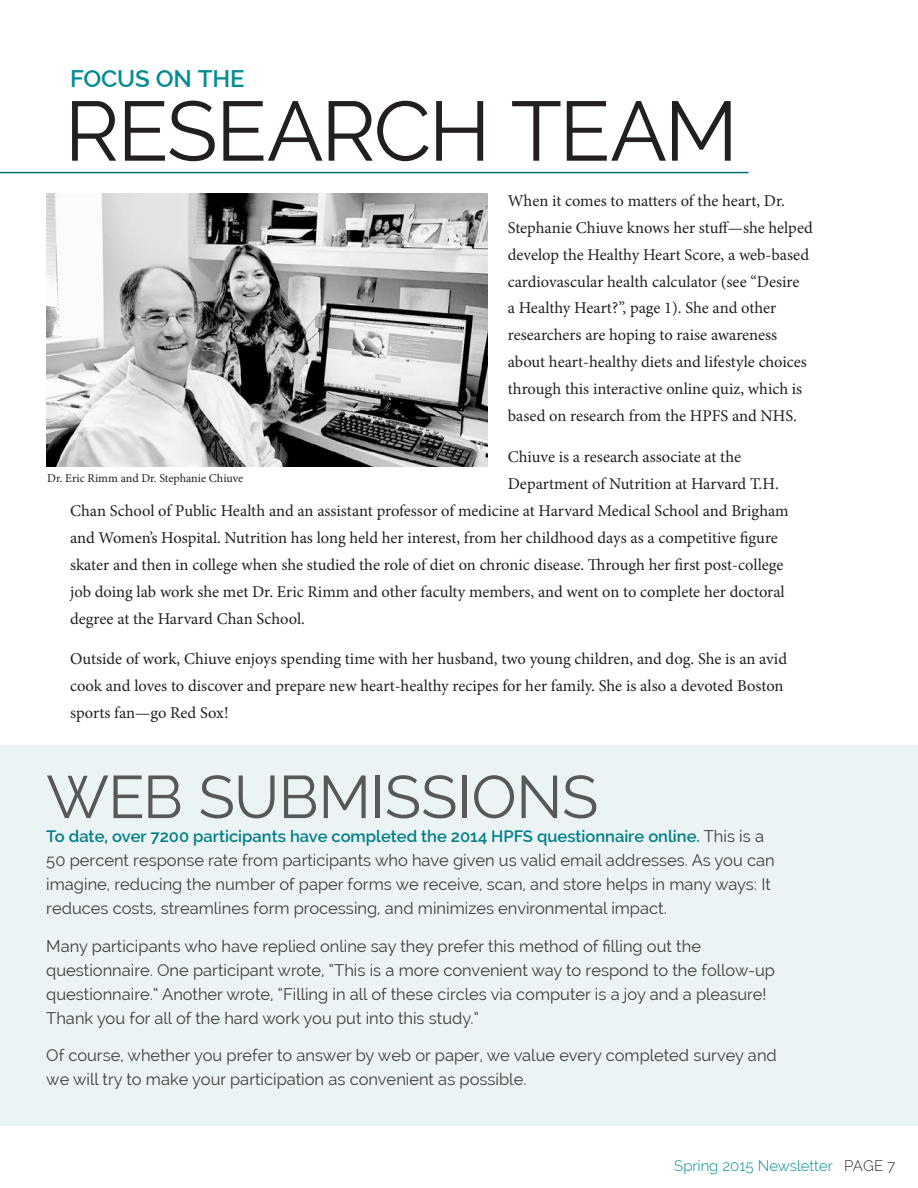
<style>
.page{position:relative;width:918px;height:1188px;background:#fff}
.page>*{position:absolute;margin:0;border:0;box-sizing:border-box;transform-origin:0 0}
.t1{font:84px "Raleway";letter-spacing:-.03em;color:#231f20}
.t2{font:60px "Raleway";letter-spacing:-.01em;color:#57585a}
.t3{font:600 24px "Raleway";letter-spacing:-.005em;color:#008c92}
.t4{font:16.5px/27px "Minion Pro";letter-spacing:-.005em;color:#231f20}
.t5{font:16.5px/24px "Raleway";color:#3e3e3f}
.t6{font:300 15px "Raleway";color:#008c92}
.t7{font:12px "Minion Pro";color:#231f20}
.s1{font-weight:600;color:#007e85}
.s2{color:#2b292a}
</style>
<div class="page">
<div style="left:0;top:745px;width:918px;height:380px;background:#ebf3f4"></div>
<hr style="left:0;top:172px;width:749px;height:1px;background:#007078">
<img style="left:46px;top:194px;width:442px;height:272px">
<h3 class="t3" style="left:70px;top:65px;width:176px">FOCUS ON THE</h3>
<h1 class="t1" style="left:64px;top:82px;width:675px">RESEARCH TEAM</h1>
<p class="t4" style="left:508px;top:187px;width:307px">When it comes to matters of the heart, Dr.<br>Stephanie Chiuve knows her stuff—she helped develop the Healthy Heart Score, a web-based cardiovascular health calculator (see “Desire<br>a Healthy Heart?”, page 1). She and other researchers are hoping to raise awareness about heart-healthy diets and lifestyle choices through this interactive online quiz, which is based on research from the HPFS and NHS.</p>
<p class="t4" style="left:508px;top:443px;width:235px">Chiuve is a research associate at the</p>
<p class="t4" style="left:508px;top:470px;width:273px">Department of Nutrition at Harvard T.H.</p>
<p class="t4" style="left:70px;top:497px;width:720px">Chan School of Public Health and an assistant professor of medicine at Harvard Medical School and Brigham</p>
<p class="t4" style="left:70px;top:524px;width:709px">and Women’s Hospital. Nutrition has long held her interest, from her childhood days as a competitive figure</p>
<p class="t4" style="left:70px;top:551px;width:715px">skater and then in college when she studied the role of diet on chronic disease. Through her first post-college</p>
<p class="t4" style="left:70px;top:578px;width:716px">job doing lab work she met Dr. Eric Rimm and other faculty members, and went on to complete her doctoral</p>
<p class="t4" style="left:70px;top:605px;width:236px">degree at the Harvard Chan School.</p>
<p class="t4" style="left:70px;top:646px;width:718px">Outside of work, Chiuve enjoys spending time with her husband, two young children, and dog. She is an avid cook and loves to discover and prepare new heart-healthy recipes for her family. She is also a devoted Boston sports fan—go Red Sox!</p>
<p class="t7" style="left:47px;top:470px;width:198px">Dr. Eric Rimm and Dr. Stephanie Chiuve</p>
<h2 class="t2" style="left:46px;top:762px;width:554px">WEB SUBMISSIONS</h2>
<p class="t5" style="left:46px;top:824px;width:730px"><span class="s1">To date, over 7200 participants have completed the 2014 HPFS questionnaire online.</span> This is a 50 percent response rate from participants who have given us valid email addresses. As you can imagine, reducing the number of paper forms we receive, scan, and store helps in many ways: It reduces costs, streamlines form processing, and minimizes environmental impact.</p>
<p class="t5" style="left:46px;top:934px;width:730px">Many participants who have replied online say they prefer this method of filling out the questionnaire. One participant wrote, “This is a more convenient way to respond to the follow-up questionnaire.” Another wrote, “Filling in all of these circles via computer is a joy and a pleasure!<br>Thank you for all of the hard work you put into this study.”</p>
<p class="t5" style="left:46px;top:1043px;width:732px">Of course, whether you prefer to answer by web or paper, we value every completed survey and we will try to make your participation as convenient as possible.</p>
<p class="t6" style="left:674px;top:1157px;width:223px">Spring 2015 Newsletter <span class="s2">PAGE 7</span></p>
</div>
